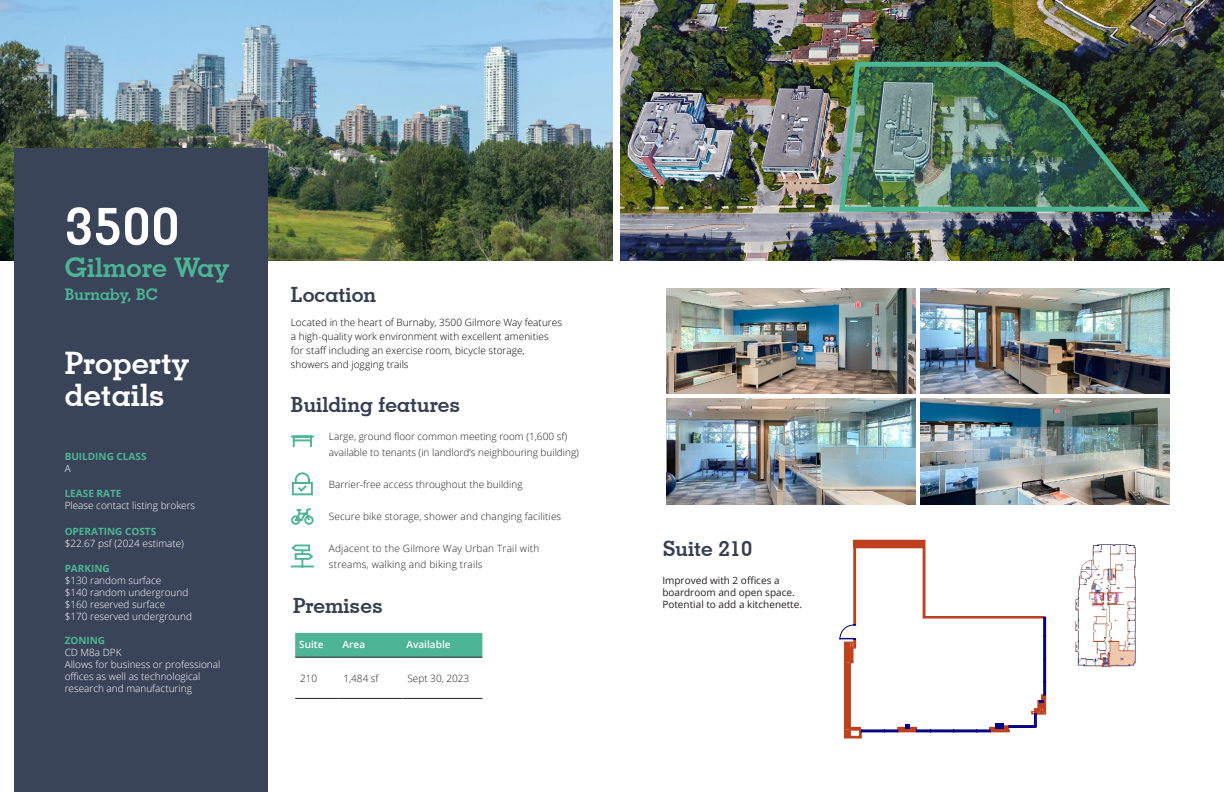
<style>
.page{position:relative;width:1224px;height:792px;background:#fff}
.page>*{position:absolute;margin:0;border:0;box-sizing:border-box;transform-origin:0 0}
.t1{font:700 52px "Geometric Slab 703 BT";color:#fff}
.t2{font:700 31px/32px "Geometric Slab 703 BT";color:#fff}
.t3{font:700 27px "Geometric Slab 703 BT";color:#4db595}
.t4{font:700 21px "Geometric Slab 703 BT";color:#353f52}
.t5{font:700 16px "Geometric Slab 703 BT";color:#4db595}
.t6{font:300 10px/12px "Open Sans";color:#fff}
.Building_features{font:300 10px/16px "Open Sans";color:#231f20}
.t7{font:300 10px/14px "Open Sans";letter-spacing:.005em;color:#000}
.t8{font:10px/12px "Open Sans";color:#231f20}
.Building_features-2{font:300 10px/16px "Open Sans";letter-spacing:.02em;color:#231f20}
.t9{font:700 10px "Open Sans";color:#4db595}
.Dash_Points{font:300 10px "Open Sans";color:#231f20}
.Body_10pt{font:600 10px "Open Sans";letter-spacing:.005em;color:#fff}
</style>
<div class="page">
<img style="left:0;top:0;width:613px;height:261px">
<div style="left:14px;top:148px;width:253px;height:644px;background:#3a4458"></div>
<svg style="left:290px;top:435px;width:24px;height:13px"></svg>
<svg style="left:291px;top:472px;width:22px;height:24px"></svg>
<svg style="left:291px;top:508px;width:23px;height:17px"></svg>
<svg style="left:290px;top:544px;width:24px;height:24px"></svg>
<img style="left:621px;top:0;width:603px;height:261px">
<img style="left:836px;top:59px;width:320px;height:156px">
<img style="left:842px;top:64px;width:303px;height:145px">
<div style="left:295px;top:633px;width:187px;height:24px;background:#4db595"></div>
<hr style="left:295px;top:657px;width:43px;height:1px;background:#231f20">
<hr style="left:338px;top:657px;width:64px;height:1px;background:#231f20">
<hr style="left:402px;top:657px;width:80px;height:1px;background:#231f20">
<hr style="left:295px;top:698px;width:43px;height:1px;background:#231f20">
<hr style="left:338px;top:698px;width:64px;height:1px;background:#231f20">
<hr style="left:402px;top:698px;width:80px;height:1px;background:#231f20">
<img style="left:1075px;top:544px;width:61px;height:123px">
<hr style="left:923px;top:540px;width:2px;height:78px;background:#bf401f">
<div style="left:854px;top:540px;width:69px;height:8px;background:#bf401f"></div>
<hr style="left:925px;top:540px;width:1px;height:77px;background:#bf401f">
<hr style="left:855px;top:548px;width:1px;height:77px;background:#bf401f">
<hr style="left:854px;top:540px;width:1px;height:85px;background:#bf401f">
<hr style="left:856px;top:548px;width:67px;height:1px;background:#bf401f">
<svg style="left:840px;top:617px;width:206px;height:122px"></svg>
<img style="left:666px;top:288px;width:250px;height:106px">
<img style="left:666px;top:398px;width:250px;height:106px">
<img style="left:921px;top:398px;width:249px;height:106px">
<img style="left:921px;top:288px;width:249px;height:106px">
<p class="t1" style="left:65px;top:194px;width:116px">3500</p>
<p class="t3" style="left:65px;top:251px;width:166px">Gilmore Way</p>
<p class="t5" style="left:65px;top:285px;width:95px">Burnaby, BC</p>
<p class="t2" style="left:65px;top:347px;width:126px">Property details</p>
<p class="t9" style="left:65px;top:449px;width:83px">BUILDING CLASS</p>
<p class="t6" style="left:65px;top:462px;width:7px">A</p>
<p class="t9" style="left:65px;top:487px;width:58px">LEASE RATE</p>
<p class="t6" style="left:65px;top:499px;width:132px">Please contact listing brokers</p>
<p class="t9" style="left:65px;top:524px;width:93px">OPERATING COSTS</p>
<p class="t6" style="left:65px;top:537px;width:121px">$22.67 psf (2024 estimate)</p>
<p class="t9" style="left:65px;top:562px;width:47px">PARKING</p>
<p class="t6" style="left:65px;top:574px;width:98px">$130 random surface</p>
<p class="t6" style="left:65px;top:586px;width:125px">$140 random underground</p>
<p class="t6" style="left:65px;top:598px;width:102px">$160 reserved surface</p>
<p class="t6" style="left:65px;top:610px;width:129px">$170 reserved underground</p>
<p class="t9" style="left:65px;top:634px;width:42px">ZONING</p>
<p class="t6" style="left:65px;top:646px;width:157px">CD M8a DPK<br>Allows for business or professional offices as well as technological research and manufacturing</p>
<p class="t4" style="left:291px;top:281px;width:87px">Location</p>
<p class="t7" style="left:291px;top:315px;width:273px">Located in the heart of Burnaby, 3500 Gilmore Way features a high-quality work environment with excellent amenities for staff including an exercise room, bicycle storage, showers and jogging trails</p>
<p class="t4" style="left:291px;top:392px;width:171px">Building features</p>
<p class="Building_features" style="left:329px;top:428px;width:252px">Large, ground floor common meeting room (1,600 sf) available to tenants (in landlord’s neighbouring building)</p>
<p class="Building_features" style="left:329px;top:476px;width:195px">Barrier-free access throughout the building</p>
<p class="Building_features" style="left:329px;top:508px;width:234px">Secure bike storage, shower and changing facilities</p>
<p class="Building_features-2" style="left:329px;top:540px;width:212px">Adjacent to the Gilmore Way Urban Trail with streams, walking and biking trails</p>
<p class="t4" style="left:662px;top:536px;width:91px">Suite 210</p>
<p class="t4" style="left:293px;top:593px;width:91px">Premises</p>
<p class="Body_10pt" style="left:299px;top:638px;width:26px">Suite</p>
<p class="Body_10pt" style="left:342px;top:638px;width:24px">Area</p>
<p class="Body_10pt" style="left:406px;top:638px;width:46px">Available</p>
<p class="Dash_Points" style="left:300px;top:671px;width:19px">210</p>
<p class="Dash_Points" style="left:343px;top:671px;width:37px">1,484 sf</p>
<p class="Dash_Points" style="left:407px;top:671px;width:63px">Sept 30, 2023</p>
<p class="t8" style="left:662px;top:574px;width:141px">Improved with 2 offices a boardroom and open space.<br>Potential to add a kitchenette.</p>
</div>
